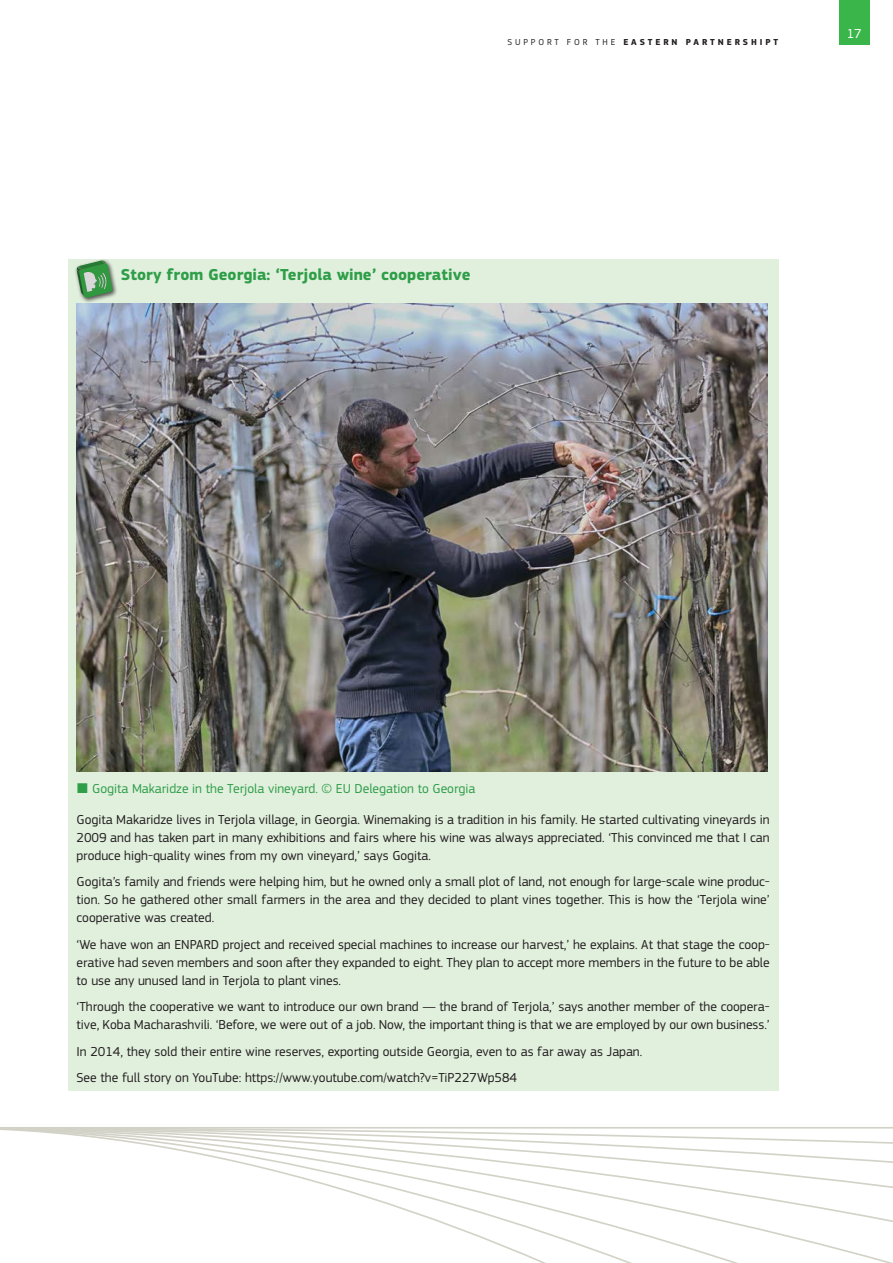
<style>
.page{position:relative;width:893px;height:1263px;background:#fff}
.page>*{position:absolute;margin:0;border:0;box-sizing:border-box;transform-origin:0 0}
.Table_title_2{font:700 16.5px "EC Square Sans Pro";color:#2e9e48}
.Table_text_2{font:13.5px/18px "EC Square Sans Pro";color:#231f20;text-align:justify}
.t1{font:13.5px "EC Square Sans Pro";color:#2e9e48}
.t2{font:13.5px "EC Square Sans Pro";color:#fff}
.t3{font:700 9px "EC Square Sans Pro";letter-spacing:.32em;color:#231f20}
.s1{font-weight:400}
</style>
<div class="page">
<div style="left:68px;top:259px;width:710px;height:832px;background:#e1efdd"></div>
<img style="left:77px;top:303px;width:691px;height:469px">
<svg style="left:0;top:1127px;width:893px;height:136px"></svg>
<div style="left:74px;top:258px;width:44px;height:45px;background:#231f20;opacity:.75"></div>
<svg style="left:77px;top:260px;width:35px;height:38px"></svg>
<div style="left:839px;top:0;width:30px;height:45px;background:#3ab54a"></div>
<p class="t3" style="left:507px;top:36px;width:272px"><span class="s1">SUPPORT FOR THE</span> EASTERN PARTNERSHIPT</p>
<p class="t2" style="left:847px;top:26px;width:17px">17</p>
<p class="Table_title_2" style="left:121px;top:265px;width:351px">Story from Georgia: ‘Terjola wine’ cooperative</p>
<p class="t1" style="left:92px;top:780px;width:385px">Gogita Makaridze in the Terjola vineyard. © EU Delegation to Georgia</p>
<p class="Table_text_2" style="left:77px;top:810px;width:695px">Gogita Makaridze lives in Terjola village, in Georgia. Winemaking is a tradition in his family. He started cultivating vineyards in 2009 and has taken part in many exhibitions and fairs where his wine was always appreciated. ‘This convinced me that I can produce high‑quality wines from my own vineyard,’ says Gogita.</p>
<p class="Table_text_2" style="left:77px;top:873px;width:695px">Gogita’s family and friends were helping him, but he owned only a small plot of land, not enough for large‑scale wine produc&shy;tion. So he gathered other small farmers in the area and they decided to plant vines together. This is how the ‘Terjola wine’ cooperative was created.</p>
<p class="Table_text_2" style="left:77px;top:935px;width:695px">‘We have won an ENPARD project and received special machines to increase our harvest,’ he explains. At that stage the coop&shy;erative had seven members and soon after they expanded to eight. They plan to accept more members in the future to be able to use any unused land in Terjola to plant vines.</p>
<p class="Table_text_2" style="left:77px;top:998px;width:695px">‘Through the cooperative we want to introduce our own brand — the brand of Terjola,’ says another member of the coopera&shy;tive, Koba Macharashvili. ‘Before, we were out of a job. Now, the important thing is that we are employed by our own business.’</p>
<p class="Table_text_2" style="left:77px;top:1042px;width:567px">In 2014, they sold their entire wine reserves, exporting outside Georgia, even to as far away as Japan.</p>
<p class="Table_text_2" style="left:77px;top:1069px;width:442px">See the full story on YouTube: https://www.youtube.com/watch?v=TiP227Wp584</p>
</div>
